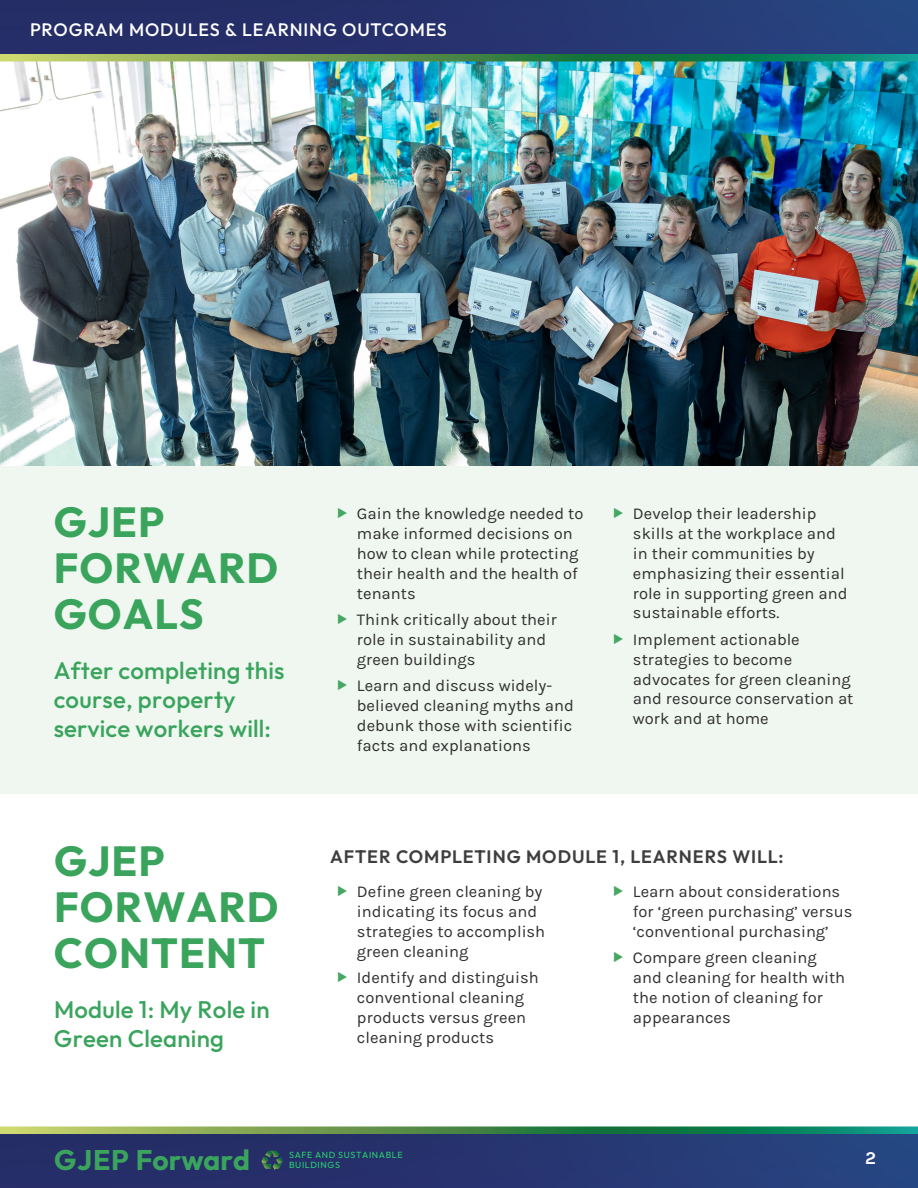
<style>
.page{position:relative;width:918px;height:1188px;background:#fff}
.page>*{position:absolute;margin:0;border:0;box-sizing:border-box;transform-origin:0 0}
.t1{font:700 42px/46.2px "Outfit";letter-spacing:.025em;color:#3aa45d}
.t2{font:700 28.35px "Outfit";color:#3aa45d}
.t3{font:500 24px/28.8px "Outfit";letter-spacing:.01em;color:#3aa45d}
.t4{font:600 18px "Outfit";letter-spacing:.05em;color:#3e3e3f}
.t5{font:500 18px "Outfit";letter-spacing:.05em;color:#fff}
.t6{font:700 18px "Karla";color:#fff}
.t7{font:16.5px/19.8px "Karla";color:#312f30}
.t8{font:8.85px/10.1px "Outfit";letter-spacing:.07em;color:#2ad16f}
.s1{font-family:"Sofia Pro";color:#46a763}
</style>
<div class="page">
<div style="left:0;top:466px;width:918px;height:328px;background:#eff7f0"></div>
<img style="left:0;top:62px;width:918px;height:404px">
<img style="left:0;top:0;width:918px;height:54px">
<img style="left:0;top:1134px;width:918px;height:54px">
<svg style="left:261px;top:1150px;width:22px;height:21px"></svg>
<svg style="left:0;top:54px;width:918px;height:8px;background:#53995c"></svg>
<svg style="left:0;top:1126px;width:918px;height:8px;background:#5a9c5f"></svg>
<p class="t5" style="left:30px;top:19px;width:419px">PROGRAM MODULES &amp; LEARNING OUTCOMES</p>
<p class="t1" style="left:54px;top:499px;width:226px">GJEP<br>FORWARD<br>GOALS</p>
<p class="t3" style="left:54px;top:656px;width:232px">After completing this course, property service workers will:</p>
<p class="t7" style="left:357px;top:504px;width:228px;text-indent:-20px"><span class="s1">▶</span> Gain the knowledge needed to make informed decisions on how to clean while protecting their health and the health of tenants</p>
<p class="t7" style="left:357px;top:610px;width:201px;text-indent:-20px"><span class="s1">▶</span> Think critically about their role in sustainability and green buildings</p>
<p class="t7" style="left:357px;top:676px;width:218px;text-indent:-20px"><span class="s1">▶</span> Learn and discuss widely&shy;believed cleaning myths and debunk those with scientific facts and explanations</p>
<p class="t7" style="left:633px;top:504px;width:216px;text-indent:-20px"><span class="s1">▶</span> Develop their leadership skills at the workplace and in their communities by emphasizing their essential role in supporting green and sustainable efforts.</p>
<p class="t7" style="left:633px;top:630px;width:222px;text-indent:-20px"><span class="s1">▶</span> Implement actionable strategies to become advocates for green cleaning and resource conservation at work and at home</p>
<p class="t1" style="left:54px;top:838px;width:226px">GJEP<br>FORWARD<br>CONTENT</p>
<p class="t3" style="left:54px;top:995px;width:217px">Module 1: My Role in<br>Green Cleaning</p>
<p class="t4" style="left:330px;top:846px;width:455px">AFTER COMPLETING MODULE 1, LEARNERS WILL:</p>
<p class="t7" style="left:357px;top:882px;width:190px;text-indent:-20px"><span class="s1">▶</span> Define green cleaning by indicating its focus and strategies to accomplish green cleaning</p>
<p class="t7" style="left:357px;top:968px;width:183px;text-indent:-20px"><span class="s1">▶</span> Identify and distinguish conventional cleaning products versus green cleaning products</p>
<p class="t7" style="left:633px;top:882px;width:221px;text-indent:-20px"><span class="s1">▶</span> Learn about considerations for ‘green purchasing’ versus ‘conventional purchasing’</p>
<p class="t7" style="left:633px;top:948px;width:214px;text-indent:-20px"><span class="s1">▶</span> Compare green cleaning and cleaning for health with the notion of cleaning for appearances</p>
<h2 class="t2" style="left:54px;top:1144px;width:197px">GJEP Forward</h2>
<p class="t8" style="left:289px;top:1150px;width:115px">SAFE AND SUSTAINABLE<br>BUILDINGS</p>
<p class="t6" style="left:865px;top:1147px;width:12px">2</p>
</div>
